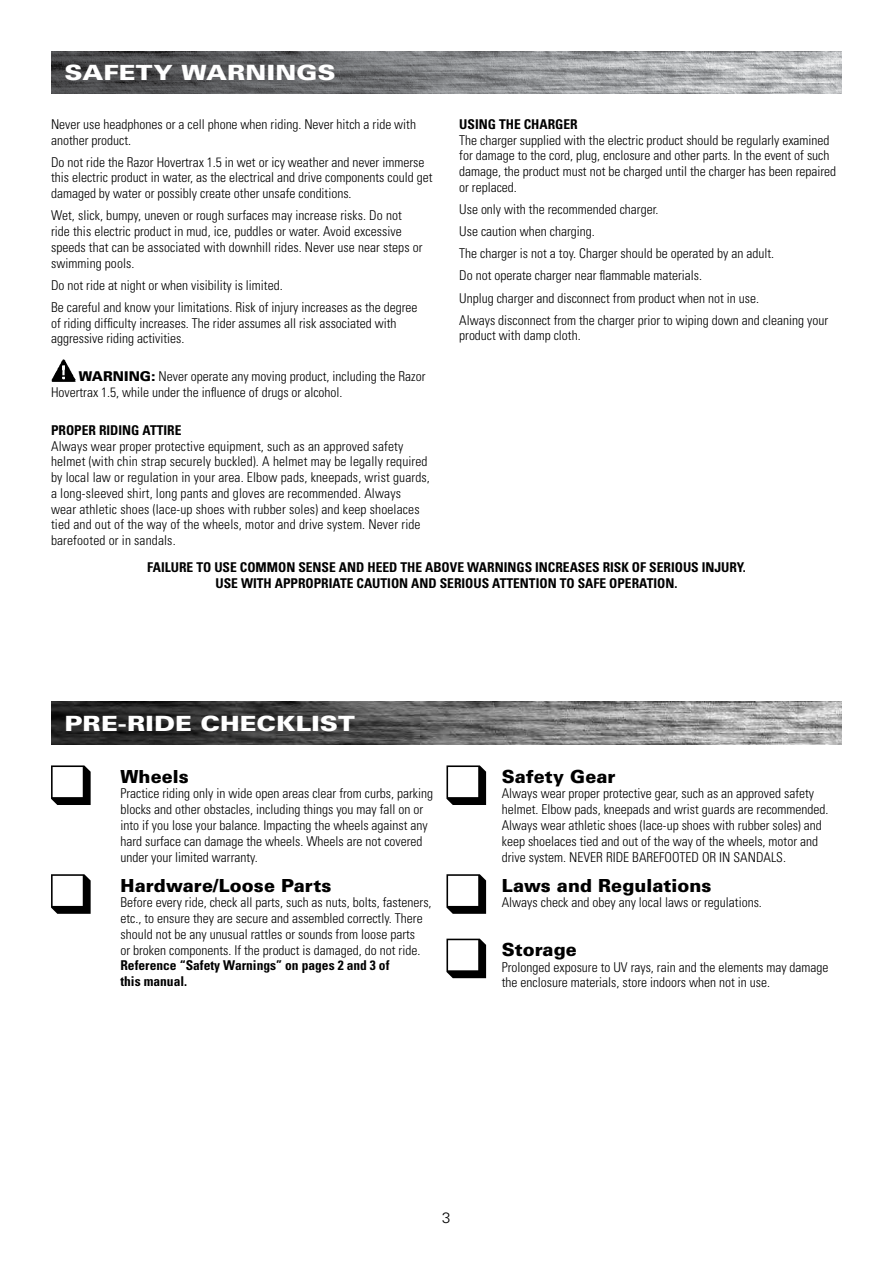
<style>
.page{position:relative;width:893px;height:1263px;background:#fff}
.page>*{position:absolute;margin:0;border:0;box-sizing:border-box;transform-origin:0 0}
.t1{font:900 21px "Univers LT Std";letter-spacing:.005em;color:#fff;scale:1.2 1}
.t2{font:900 18px "Univers LT Std";letter-spacing:.005em;color:#000}
.t3{font:300 15px "Univers LT Std";color:#000}
.t4{font:300 condensed 13.5px/15.8px "Univers LT Std";color:#000}
.t5{font:700 condensed 13.5px/15.8px "Univers LT Std";color:#000;text-align:center}
.s1{font-weight:900;font-stretch:normal}
</style>
<div class="page">
<img style="left:51px;top:51px;width:791px;height:43px">
<img style="left:51px;top:702px;width:791px;height:42px">
<img style="left:51px;top:359px;width:24px;height:23px">
<svg style="left:51px;top:765px;width:40px;height:40px"></svg>
<svg style="left:51px;top:874px;width:40px;height:40px"></svg>
<svg style="left:446px;top:765px;width:40px;height:40px"></svg>
<svg style="left:446px;top:874px;width:40px;height:40px"></svg>
<svg style="left:446px;top:939px;width:40px;height:39px"></svg>
<h1 class="t1" style="left:65px;top:59px;width:227px">SAFETY WARNINGS</h1>
<p class="t4" style="left:51px;top:116px;width:367px">Never use headphones or a cell phone when riding. Never hitch a ride with another product.</p>
<p class="t4" style="left:51px;top:154px;width:383px">Do not ride the Razor Hovertrax 1.5 in wet or icy weather and never immerse this electric product in water, as the electrical and drive components could get damaged by water or possibly create other unsafe conditions.</p>
<p class="t4" style="left:51px;top:208px;width:373px">Wet, slick, bumpy, uneven or rough surfaces may increase risks. Do not ride this electric product in mud, ice, puddles or water. Avoid excessive speeds that can be associated with downhill rides. Never use near steps or swimming pools.</p>
<p class="t4" style="left:51px;top:274px;width:368px;line-height:22.2px">Do not ride at night or when visibility is limited.<br>Be careful and know your limitations. Risk of injury increases as the degree</p>
<p class="t4" style="left:51px;top:315px;width:347px">of riding difficulty increases. The rider assumes all risk associated with aggressive riding activities.</p>
<p class="t4" style="left:51px;top:369px;width:376px;text-indent:28px"><span class="s1">WARNING:</span> Never operate any moving product, including the Razor<br>Hovertrax 1.5, while under the influence of drugs or alcohol.</p>
<p class="t5" style="left:51px;top:422px;width:132px">PROPER RIDING ATTIRE</p>
<p class="t4" style="left:51px;top:438px;width:380px">Always wear proper protective equipment, such as an approved safety helmet (with chin strap securely buckled). A helmet may be legally required by local law or regulation in your area. Elbow pads, kneepads, wrist guards, a long-sleeved shirt, long pants and gloves are recommended. Always<br>wear athletic shoes (lace-up shoes with rubber soles) and keep shoelaces tied and out of the way of the wheels, motor and drive system. Never ride barefooted or in sandals.</p>
<p class="t5" style="left:459px;top:116px;width:120px">USING THE CHARGER</p>
<p class="t4" style="left:459px;top:132px;width:379px">The charger supplied with the electric product should be regularly examined for damage to the cord, plug, enclosure and other parts. In the event of such damage, the product must not be charged until the charger has been repaired or replaced.</p>
<p class="t4" style="left:459px;top:198px;width:370px;line-height:22.2px">Use only with the recommended charger.<br>Use caution when charging.<br>The charger is not a toy. Charger should be operated by an adult.<br>Do not operate charger near flammable materials.<br>Unplug charger and disconnect from product when not in use.<br>Always disconnect from the charger prior to wiping down and cleaning your</p>
<p class="t4" style="left:459px;top:328px;width:123px">product with damp cloth.</p>
<p class="t5" style="left:147px;top:560px;width:600px">FAILURE TO USE COMMON SENSE AND HEED THE ABOVE WARNINGS INCREASES RISK OF SERIOUS INJURY.<br>USE WITH APPROPRIATE CAUTION AND SERIOUS ATTENTION TO SAFE OPERATION.</p>
<h1 class="t1" style="left:65px;top:710px;width:243px">PRE-RIDE CHECKLIST</h1>
<h2 class="t2" style="left:120px;top:765px;width:70px">Wheels</h2>
<p class="t4" style="left:120px;top:786px;width:314px">Practice riding only in wide open areas clear from curbs, parking blocks and other obstacles, including things you may fall on or into if you lose your balance. Impacting the wheels against any hard surface can damage the wheels. Wheels are not covered under your limited warranty.</p>
<h2 class="t2" style="left:120px;top:874px;width:213px">Hardware/Loose Parts</h2>
<p class="t4" style="left:120px;top:895px;width:313px">Before every ride, check all parts, such as nuts, bolts, fasteners, etc., to ensure they are secure and assembled correctly. There should not be any unusual rattles or sounds from loose parts<br>or broken components. If the product is damaged, do not ride.</p>
<p class="t5" style="left:120px;top:957px;width:270px;text-align:left">Reference “Safety Warnings” on pages 2 and 3 of this manual.</p>
<h2 class="t2" style="left:502px;top:765px;width:115px">Safety Gear</h2>
<p class="t4" style="left:502px;top:786px;width:328px">Always wear proper protective gear, such as an approved safety helmet. Elbow pads, kneepads and wrist guards are recommended.<br>Always wear athletic shoes (lace-up shoes with rubber soles) and keep shoelaces tied and out of the way of the wheels, motor and drive system. NEVER RIDE BAREFOOTED OR IN SANDALS.</p>
<h2 class="t2" style="left:502px;top:874px;width:211px">Laws and Regulations</h2>
<p class="t4" style="left:502px;top:895px;width:262px">Always check and obey any local laws or regulations.</p>
<h2 class="t2" style="left:502px;top:938px;width:77px">Storage</h2>
<p class="t4" style="left:502px;top:959px;width:328px">Prolonged exposure to UV rays, rain and the elements may damage the enclosure materials, store indoors when not in use.</p>
<p class="t3" style="left:442px;top:1208px;width:10px">3</p>
</div>
